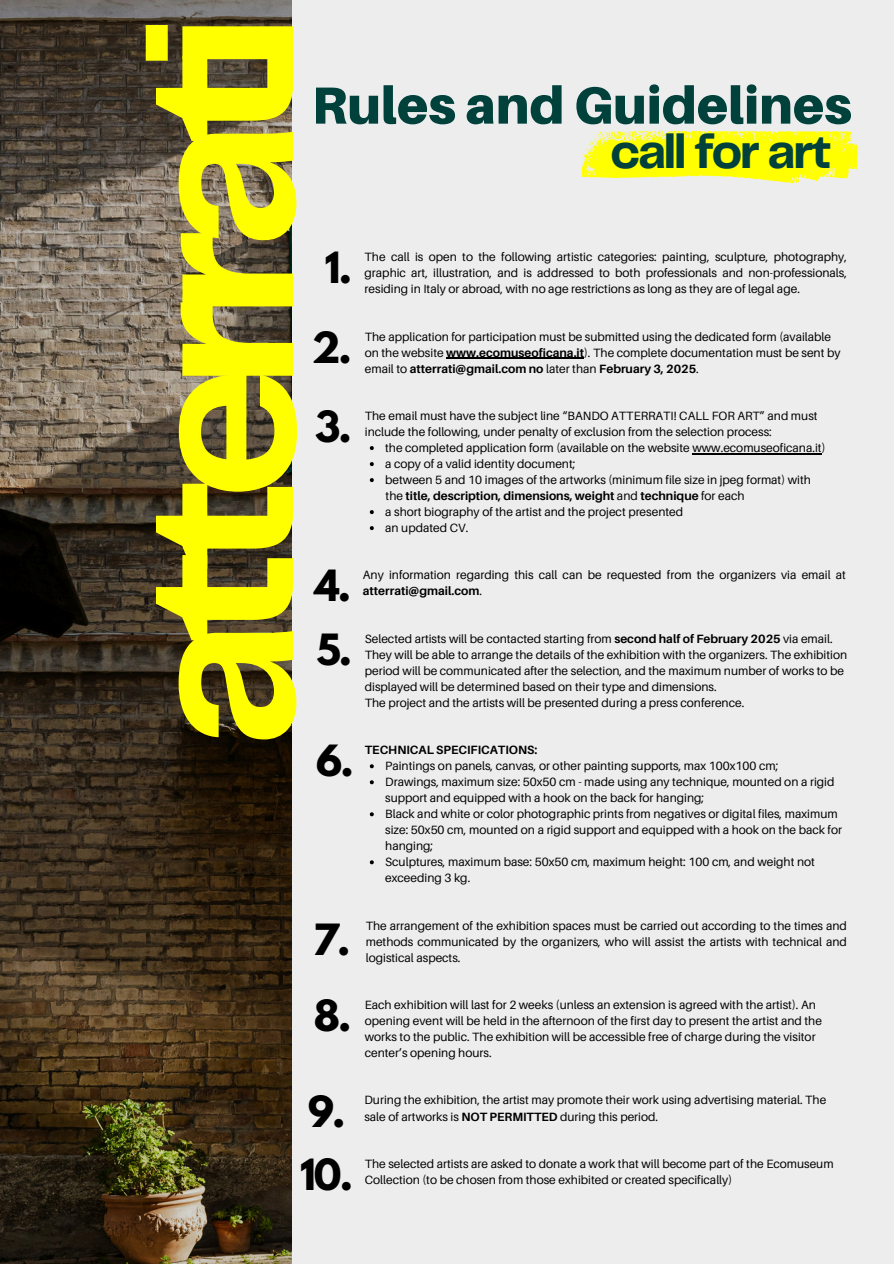
<style>
.page{position:relative;width:894px;height:1264px;background:#fff}
.page>*{position:absolute;margin:0;border:0;box-sizing:border-box;transform-origin:0 0}
.t1{font:700 222px "Telegraf";letter-spacing:-.1em;color:#ff0}
.t2{font:900 52.2px "Aileron";color:#00413b}
.t3{font:700 49.5px "Telegraf";letter-spacing:-.055em;color:#00413b}
.t4{font:700 38.1px "League Spartan";color:#000}
.t5{font:12px/16px "Aileron";color:#000}
.t6{font:700 12px "Aileron";color:#000}
.s1{font-weight:700}
.s2{font-weight:400}
</style>
<div class="page">
<div style="left:0;top:0;width:893px;height:1263px;background:#ededed"></div>
<img style="left:0;top:0;width:291px;height:1263px">
<svg style="left:370px;top:446px;width:4px;height:4px"></svg>
<hr style="left:692px;top:453px;width:129px;height:1px;background:#000">
<svg style="left:370px;top:462px;width:4px;height:4px"></svg>
<svg style="left:370px;top:478px;width:4px;height:4px"></svg>
<svg style="left:370px;top:510px;width:4px;height:4px"></svg>
<svg style="left:370px;top:526px;width:4px;height:4px"></svg>
<hr style="left:446px;top:358px;width:138px;height:1px;background:#000">
<svg style="left:370px;top:764px;width:4px;height:4px"></svg>
<svg style="left:370px;top:780px;width:4px;height:4px"></svg>
<svg style="left:370px;top:812px;width:4px;height:4px"></svg>
<svg style="left:370px;top:860px;width:4px;height:4px"></svg>
<svg style="left:581px;top:131px;width:277px;height:52px;background:#fbfb2d"></svg>
<p class="t1" style="left:125px;top:749px;width:714px;rotate:-90deg">at er ati</p>
<h1 class="t2" style="left:312px;top:73px;width:541px">Rules and Guidelines</h1>
<h4 class="t3" style="left:610px;top:130px;width:223px">call for art</h4>
<p class="t4" style="left:325px;top:249px;width:29px">1.</p>
<p class="t5" style="left:364px;top:249px;width:484px;text-align:justify">The call is open to the following artistic categories: painting, sculpture, photography, graphic art, illustration, and is addressed to both professionals and non-professionals, residing in Italy or abroad, with no age restrictions as long as they are of legal age.</p>
<p class="t4" style="left:312px;top:328px;width:42px">2.</p>
<p class="t5" style="left:365px;top:328px;width:477px">The application for participation must be submitted using the dedicated form (available on the website <span class="s1">www.ecomuseoficana.it</span>). The complete documentation must be sent by email to <span class="s1">atterrati@gmail.com no</span> later than <span class="s1">February 3, 2025</span>.</p>
<h4 class="t4" style="left:315px;top:408px;width:38px">3.</h4>
<h4 class="t5" style="left:365px;top:407px;width:454px">The email must have the subject line “BANDO ATTERRATI! CALL FOR ART” and must include the following, under penalty of exclusion from the selection process:</h4>
<h4 class="t5" style="left:385px;top:439px;width:441px">the completed application form (available on the website www.ecomuseoficana.it)</h4>
<h4 class="t5" style="left:385px;top:455px;width:192px">a copy of a valid identity document;</h4>
<h4 class="t5" style="left:385px;top:471px;width:427px">between 5 and 10 images of the artworks (minimum file size in jpeg format) with</h4>
<h3 class="t6" style="left:385px;top:488px;width:360px"><span class="s2">the</span> title, description, dimensions, weight <span class="s2">and</span> technique <span class="s2">for each</span></h3>
<h2 class="t5" style="left:385px;top:503px;width:299px">a short biography of the artist and the project presented</h2>
<p class="t5" style="left:385px;top:519px;width:85px">an updated CV.</p>
<p class="t4" style="left:314px;top:567px;width:38px">4.</p>
<p class="t5" style="left:363px;top:567px;width:484px">Any information regarding this call can be requested from the organizers via email at <span class="s1">atterrati@gmail.com</span>.</p>
<p class="t4" style="left:316px;top:630px;width:37px">5.</p>
<p class="t5" style="left:365px;top:630px;width:484px">Selected artists will be contacted starting from <span class="s1">second half of February 2025</span> via email.<br>They will be able to arrange the details of the exhibition with the organizers. The exhibition period will be communicated after the selection, and the maximum number of works to be displayed will be determined based on their type and dimensions.</p>
<p class="t5" style="left:365px;top:694px;width:381px">The project and the artists will be presented during a press conference.</p>
<p class="t4" style="left:316px;top:742px;width:39px">6.</p>
<p class="t6" style="left:365px;top:742px;width:174px">TECHNICAL SPECIFICATIONS:</p>
<p class="t5" style="left:385px;top:757px;width:394px">Paintings on panels, canvas, or other painting supports, max 100x100 cm;</p>
<p class="t5" style="left:385px;top:773px;width:450px">Drawings, maximum size: 50x50 cm - made using any technique, mounted on a rigid support and equipped with a hook on the back for hanging;</p>
<h4 class="t5" style="left:385px;top:805px;width:458px">Black and white or color photographic prints from negatives or digital files, maximum size: 50x50 cm, mounted on a rigid support and equipped with a hook on the back for hanging;</h4>
<h5 class="t5" style="left:385px;top:853px;width:431px">Sculptures, maximum base: 50x50 cm, maximum height: 100 cm, and weight not exceeding 3 kg.</h5>
<p class="t4" style="left:313px;top:921px;width:39px">7.</p>
<p class="t5" style="left:365px;top:917px;width:482px;text-align:justify">The arrangement of the exhibition spaces must be carried out according to the times and methods communicated by the organizers, who will assist the artists with technical and logistical aspects.</p>
<p class="t4" style="left:314px;top:996px;width:39px">8.</p>
<p class="t5" style="left:365px;top:996px;width:458px">Each exhibition will last for 2 weeks (unless an extension is agreed with the artist). An opening event will be held in the afternoon of the first day to present the artist and the works to the public. The exhibition will be accessible free of charge during the visitor center’s opening hours.</p>
<p class="t4" style="left:308px;top:1092px;width:39px">9.</p>
<h4 class="t5" style="left:364px;top:1091px;width:463px">During the exhibition, the artist may promote their work using advertising material. The sale of artworks is <span class="s1">NOT PERMITTED</span> during this period.</h4>
<p class="t4" style="left:300px;top:1155px;width:54px">10.</p>
<h4 class="t5" style="left:365px;top:1155px;width:470px">The selected artists are asked to donate a work that will become part of the Ecomuseum<br>Collection (to be chosen from those exhibited or created specifically)</h4>
</div>
